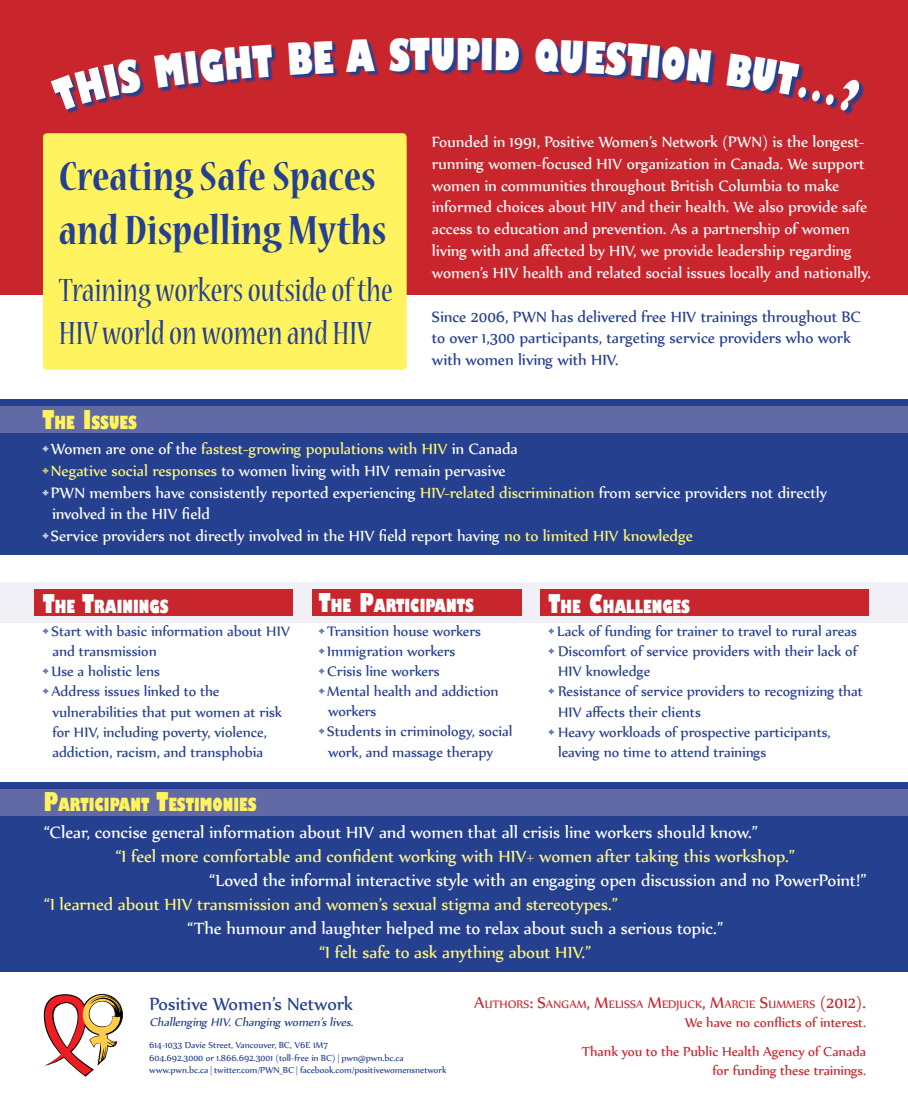
<style>
.page{position:relative;width:908px;height:1109px;background:#fff}
.page>*{position:absolute;margin:0;border:0;box-sizing:border-box;transform-origin:0 0}
.t1{font:700 condensed 45.15px/54.2px "Nueva Std";color:#25408f}
.t2{font:800 condensed 42.7px "Gill Sans";color:#fff}
.t3{font:condensed 35.7px/42.8px "Nueva Std";color:#25408f}
.t4{font:21.35px "Nyala";color:#25408f}
.t5{font:19.95px "Nyala";color:#fff}
.t6{font:19.95px "Nyala";color:#fff579}
.t7{font:19.95px "Nyala";color:#fff685}
.t8{font:18.2px/21.8px "Nyala";color:#fff}
.t9{font:18.2px/21.8px "Nyala";color:#25408f}
.t10{font:18.2px "Nyala";color:#fff579}
.t11{font:800 condensed 17.64px "Gill Sans";color:#fff}
.t12{font:800 condensed 17.64px "Gill Sans";color:#fff45f}
.t13{font:16.8px/20.2px "Nyala";color:#25408f}
.t14{font:15.75px/28.6px "Nyala";color:#c9252c;text-align:right}
.t15{font:italic 13.65px "Nyala";color:#25408f}
.t16{font:13.23px "Nyala";color:#c9252c}
.t17{font:10.5px/12.6px "Nyala";color:#25408f}
.s1{font-size:25.2px}
.s2{color:#fff}
.s3{color:#fff579}
.s4{font-size:18.9px}
</style>
<div class="page">
<div style="left:0;top:582px;width:907px;height:41px;background:#f1f0f7"></div>
<div style="left:312px;top:590px;width:210px;height:26px;background:#c9252c"></div>
<div style="left:35px;top:590px;width:258px;height:26px;background:#c9252c"></div>
<div style="left:540px;top:590px;width:329px;height:26px;background:#c9252c"></div>
<div style="left:0;top:782px;width:907px;height:189px;background:#25408f"></div>
<div style="left:0;top:789px;width:907px;height:26px;background:#6269a7"></div>
<div style="left:0;top:399px;width:907px;height:156px;background:#25408f"></div>
<div style="left:0;top:406px;width:907px;height:26px;background:#6269a7"></div>
<div style="left:0;top:0;width:907px;height:294px;background:#c9252c"></div>
<div style="left:43px;top:133px;width:363px;height:237px;background:#fff45f;border-radius:4px"></div>
<svg style="left:67px;top:40px;width:797px;height:75px"></svg>
<svg style="left:43px;top:994px;width:79px;height:83px"></svg>
<svg style="left:53px;top:59px;width:89px;height:52px"></svg>
<svg style="left:154px;top:44px;width:119px;height:44px"></svg>
<svg style="left:288px;top:41px;width:45px;height:34px"></svg>
<svg style="left:345px;top:40px;width:30px;height:32px"></svg>
<svg style="left:388px;top:40px;width:42px;height:31px"></svg>
<svg style="left:482px;top:40px;width:37px;height:31px"></svg>
<svg style="left:535px;top:40px;width:176px;height:43px"></svg>
<svg style="left:726px;top:53px;width:135px;height:60px"></svg>
<h1 class="t1" style="left:59px;top:151px;width:329px">Creating Safe Spaces and Dispelling Myths</h1>
<h3 class="t3" style="left:59px;top:271px;width:335px">Training workers outside of the<br>HIV world on women and HIV</h3>
<h2 class="t2" style="left:430px;top:28px;width:51px">up</h2>
<p class="t8" style="left:432px;top:130px;width:440px">Founded in 1991, Positive Women’s Network (PWN) is the longest&shy;running women-focused HIV organization in Canada. We support women in communities throughout British Columbia to make informed choices about HIV and their health. We also provide safe access to education and prevention. As a partnership of women living with and affected by HIV, we provide leadership regarding women’s HIV health and related social issues locally and nationally.</p>
<p class="t9" style="left:432px;top:305px;width:430px">Since 2006, PWN has delivered free HIV trainings throughout BC to over 1,300 participants, targeting service providers who work with women living with HIV.</p>
<p class="t12" style="left:43px;top:411px;width:96px"><span class="s1">T</span>HE <span class="s1">I</span>SSUES</p>
<p class="t10" style="left:43px;top:438px;width:476px"><span class="s2">•Women are one of the</span> fastest-growing populations with HIV <span class="s2">in Canada</span></p>
<p class="t8" style="left:43px;top:459px;width:464px"><span class="s3">•Negative social responses</span> to women living with HIV remain pervasive</p>
<p class="t8" style="left:52px;top:481px;width:776px;text-indent:-9px">•PWN members have consistently reported experiencing <span class="s3">HIV-related discrimination</span> from service providers not directly involved in the HIV field</p>
<p class="t8" style="left:43px;top:525px;width:651px">•Service providers not directly involved in the HIV field report having <span class="s3">no to limited HIV knowledge</span></p>
<p class="t11" style="left:43px;top:595px;width:127px"><span class="s1">T</span>HE <span class="s1">T</span>RAININGS</p>
<p class="t13" style="left:52px;top:620px;width:239px;text-indent:-9px">• Start with basic information about HIV and transmission</p>
<p class="t13" style="left:43px;top:661px;width:118px">•Use a holistic lens</p>
<p class="t13" style="left:52px;top:681px;width:231px;text-indent:-9px">•Address issues linked to the vulnerabilities that put women at risk for HIV, including poverty, violence, addiction, racism, and transphobia</p>
<p class="t11" style="left:318px;top:595px;width:157px"><span class="s1">T</span>HE <span class="s1">P</span>ARTICIPANTS</p>
<p class="t13" style="left:318px;top:620px;width:164px">•Transition house workers</p>
<p class="t13" style="left:318px;top:640px;width:138px">•Immigration workers</p>
<p class="t13" style="left:318px;top:660px;width:122px">•Crisis line workers</p>
<p class="t13" style="left:328px;top:681px;width:172px;text-indent:-9px">•Mental health and addiction workers</p>
<p class="t13" style="left:319px;top:721px;width:195px;text-align:center">• Students in criminology, social work, and massage therapy</p>
<p class="t11" style="left:548px;top:595px;width:143px"><span class="s1">T</span>HE <span class="s1">C</span>HALLENGES</p>
<p class="t13" style="left:548px;top:620px;width:310px">• Lack of funding for trainer to travel to rural areas</p>
<p class="t13" style="left:558px;top:641px;width:300px;text-indent:-9px">• Discomfort of service providers with their lack of<br>HIV knowledge</p>
<p class="t13" style="left:558px;top:681px;width:306px;text-indent:-9px">• Resistance of service providers to recognizing that<br>HIV affects their clients</p>
<p class="t13" style="left:558px;top:721px;width:274px;text-indent:-9px">• Heavy workloads of prospective participants, leaving no time to attend trainings</p>
<p class="t12" style="left:44px;top:794px;width:214px"><span class="s1">P</span>ARTICIPANT <span class="s1">T</span>ESTIMONIES</p>
<p class="t5" style="left:44px;top:820px;width:715px">“Clear, concise general information about HIV and women that all crisis line workers should know.”</p>
<p class="t7" style="left:115px;top:844px;width:681px">“I feel more comfortable and confident working with HIV+ women after taking this workshop.”</p>
<p class="t5" style="left:209px;top:868px;width:658px">“Loved the informal interactive style with an engaging open discussion and no PowerPoint!”</p>
<p class="t6" style="left:44px;top:892px;width:575px">“I learned about HIV transmission and women’s sexual stigma and stereotypes.”</p>
<p class="t5" style="left:187px;top:916px;width:537px">“The humour and laughter helped me to relax about such a serious topic.”</p>
<p class="t6" style="left:319px;top:940px;width:274px">“I felt safe to ask anything about HIV.”</p>
<p class="t4" style="left:149px;top:991px;width:205px">Positive Women’s Network</p>
<p class="t15" style="left:149px;top:1014px;width:208px">Challenging HIV.Changing women’slives.</p>
<p class="t17" style="left:149px;top:1038px;width:299px">614-1033 Davie Street, Vancouver, BC, V6E 1M7<br>604.692.3000 or 1.866.692.3001 (toll-free in BC) | pwn@pwn.bc.ca www.pwn.bc.ca | twitter.com/PWN_BC | facebook.com/positivewomensnetwork</p>
<p class="t16" style="left:474px;top:996px;width:393px"><span class="s4">A</span>UTHORS<span class="s4">: S</span>ANGAM<span class="s4">, M</span>ELISSA <span class="s4">M</span>EDJUCK<span class="s4">, M</span>ARCIE <span class="s4">S</span>UMMERS <span class="s4">(2012).</span></p>
<p class="t14" style="left:581px;top:1008px;width:285px">We have no conflicts of interest.<br>Thank you to the Public Health Agency of Canada</p>
<p class="t14" style="left:712px;top:1055px;width:155px">for funding these trainings.</p>
</div>
